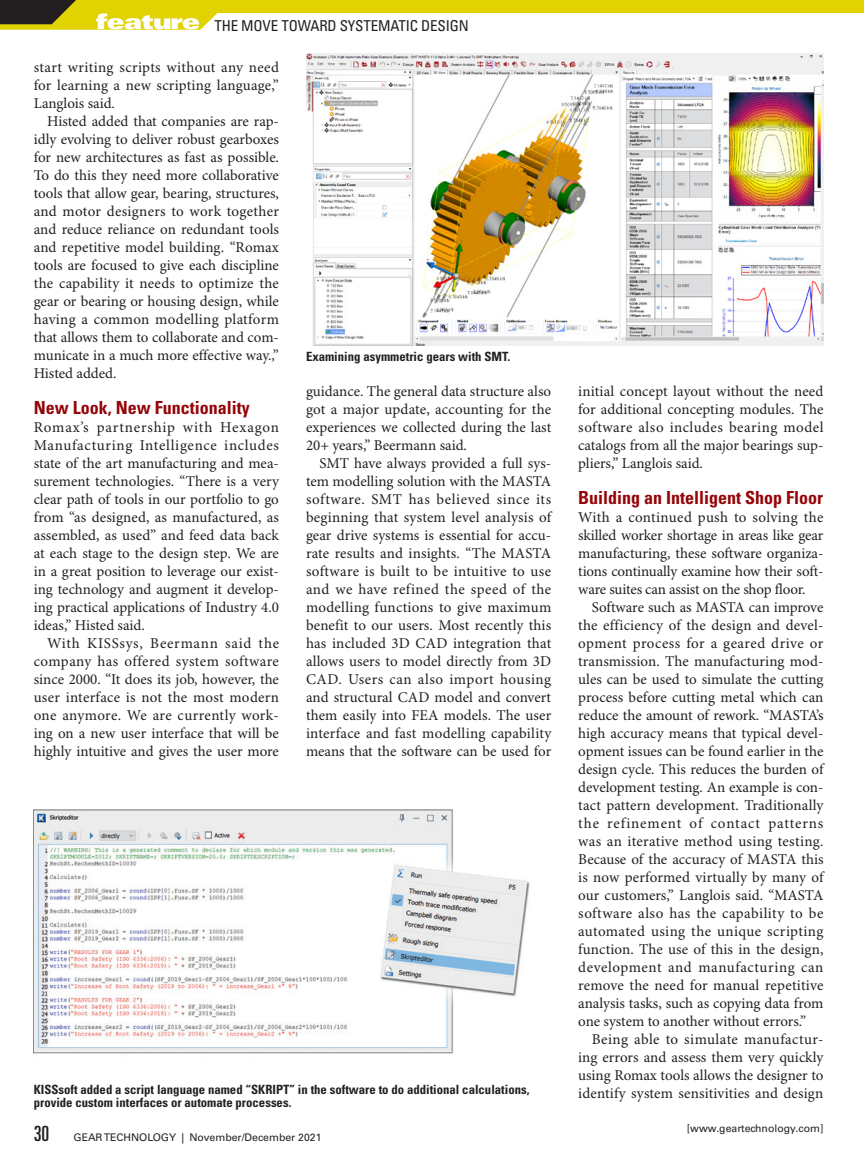
<style>
.page{position:relative;width:864px;height:1161px;background:#fff}
.page>*{position:absolute;margin:0;border:0;box-sizing:border-box;transform-origin:0 0}
.Body_Text_-_Para_Hea{font:700 condensed 18px "Univers LT Std";color:#940408}
.Body_Text{font:15px/18px "Minion Pro";color:#231f20;text-align:justify}
.Body_Text_After_Head{font:15px/18px "Minion Pro";letter-spacing:-.01em;color:#231f20;text-align:justify}
.t1{font:condensed 15px "Univers LT Std";letter-spacing:-.01em;color:#231f20}
.Figure_Table_Caption{font:700 condensed 12.75px/13.5px "Univers LT Std";color:#231f20}
.t2{font:10.5px "Univers LT Std";color:#231f20}
.s1{font-family:"Univers LT Std X Black Ex";font-stretch:normal;font-size:21px;color:#fff}
.s2{font-stretch:ultra-condensed;font-size:21px}
</style>
<div class="page">
<div style="left:194px;top:0;width:670px;height:14px;background:#e1d201"></div>
<svg style="left:0;top:0;width:245px;height:30px"></svg>
<img style="left:306px;top:54px;width:518px;height:291px">
<img style="left:34px;top:809px;width:496px;height:245px">
<p class="t1" style="left:96px;top:16px;width:374px"><span class="s1">feature</span> THE MOVE TOWARD SYSTEMATIC DESIGN</p>
<p class="Body_Text" style="left:34px;top:59px;width:247px">start writing scripts without any need for learning a new scripting language,” Langlois said.</p>
<p class="Body_Text" style="left:34px;top:113px;width:247px;text-indent:14px">Histed added that companies are rap&shy;idly evolving to deliver robust gearboxes for new architectures as fast as possible.<br>To do this they need more collaborative tools that allow gear, bearing, structures, and motor designers to work together and reduce reliance on redundant tools and repetitive model building. “Romax tools are focused to give each discipline the capability it needs to optimize the gear or bearing or housing design, while having a common modelling platform that allows them to collaborate and com&shy;municate in a much more effective way.,” Histed added.</p>
<p class="Body_Text_-_Para_Hea" style="left:34px;top:397px;width:217px">New Look, New Functionality</p>
<p class="Body_Text_After_Head" style="left:34px;top:419px;width:247px">Romax’s partnership with Hexagon Manufacturing Intelligence includes state of the art manufacturing and mea&shy;surement technologies. “There is a very clear path of tools in our portfolio to go from “as designed, as manufactured, as assembled, as used” and feed data back at each stage to the design step. We are in a great position to leverage our exist&shy;ing technology and augment it develop&shy;ing practical applications of Industry 4.0 ideas,” Histed said.</p>
<p class="Body_Text" style="left:34px;top:635px;width:247px;text-indent:14px">With KISSsys, Beermann said the company has offered system software since 2000. “It does its job, however, the user interface is not the most modern one anymore. We are currently work&shy;ing on a new user interface that will be highly intuitive and gives the user more</p>
<p class="Figure_Table_Caption" style="left:306px;top:350px;width:206px">Examining asymmetric gears with SMT.</p>
<p class="Body_Text" style="left:306px;top:383px;width:247px">guidance. The general data structure also got a major update, accounting for the experiences we collected during the last 20+ years,” Beermann said.</p>
<p class="Body_Text" style="left:306px;top:455px;width:247px;text-indent:14px">SMT have always provided a full sys&shy;tem modelling solution with the MASTA software. SMT has believed since its beginning that system level analysis of gear drive systems is essential for accu&shy;rate results and insights. “The MASTA software is built to be intuitive to use and we have refined the speed of the modelling functions to give maximum benefit to our users. Most recently this has included 3D CAD integration that allows users to model directly from 3D CAD. Users can also import housing and structural CAD model and convert them easily into FEA models. The user interface and fast modelling capability means that the software can be used for</p>
<p class="Figure_Table_Caption" style="left:34px;top:1082px;width:497px">KISSsoft added a script language named “SKRIPT” in the software to do additional calculations, provide custom interfaces or automate processes.</p>
<p class="Body_Text" style="left:578px;top:383px;width:247px">initial concept layout without the need for additional concepting modules. The software also includes bearing model catalogs from all the major bearings sup&shy;pliers,” Langlois said.</p>
<p class="Body_Text_-_Para_Hea" style="left:578px;top:487px;width:247px">Building an Intelligent Shop Floor</p>
<p class="Body_Text_After_Head" style="left:578px;top:509px;width:247px">With a continued push to solving the skilled worker shortage in areas like gear manufacturing, these software organiza&shy;tions continually examine how their soft&shy;ware suites can assist on the shop floor.</p>
<p class="Body_Text" style="left:578px;top:599px;width:247px;text-indent:14px">Software such as MASTA can improve the efficiency of the design and devel&shy;opment process for a geared drive or transmission. The manufacturing mod&shy;ules can be used to simulate the cutting process before cutting metal which can reduce the amount of rework. “MASTA’s high accuracy means that typical devel&shy;opment issues can be found earlier in the design cycle. This reduces the burden of development testing. An example is con&shy;tact pattern development. Traditionally the refinement of contact patterns was an iterative method using testing.<br>Because of the accuracy of MASTA this is now performed virtually by many of our customers,” Langlois said. “MASTA software also has the capability to be automated using the unique scripting function. The use of this in the design, development and manufacturing can remove the need for manual repetitive analysis tasks, such as copying data from one system to another without errors.”</p>
<p class="Body_Text" style="left:578px;top:1031px;width:247px;text-indent:14px">Being able to simulate manufactur&shy;ing errors and assess them very quickly using Romax tools allows the designer to identify system sensitivities and design</p>
<p class="t2" style="left:34px;top:1131px;width:289px"><span class="s2">30</span> GEAR TECHNOLOGY | November/December 2021</p>
<p class="t2" style="left:687px;top:1122px;width:138px">[www.geartechnology.com]</p>
</div>
